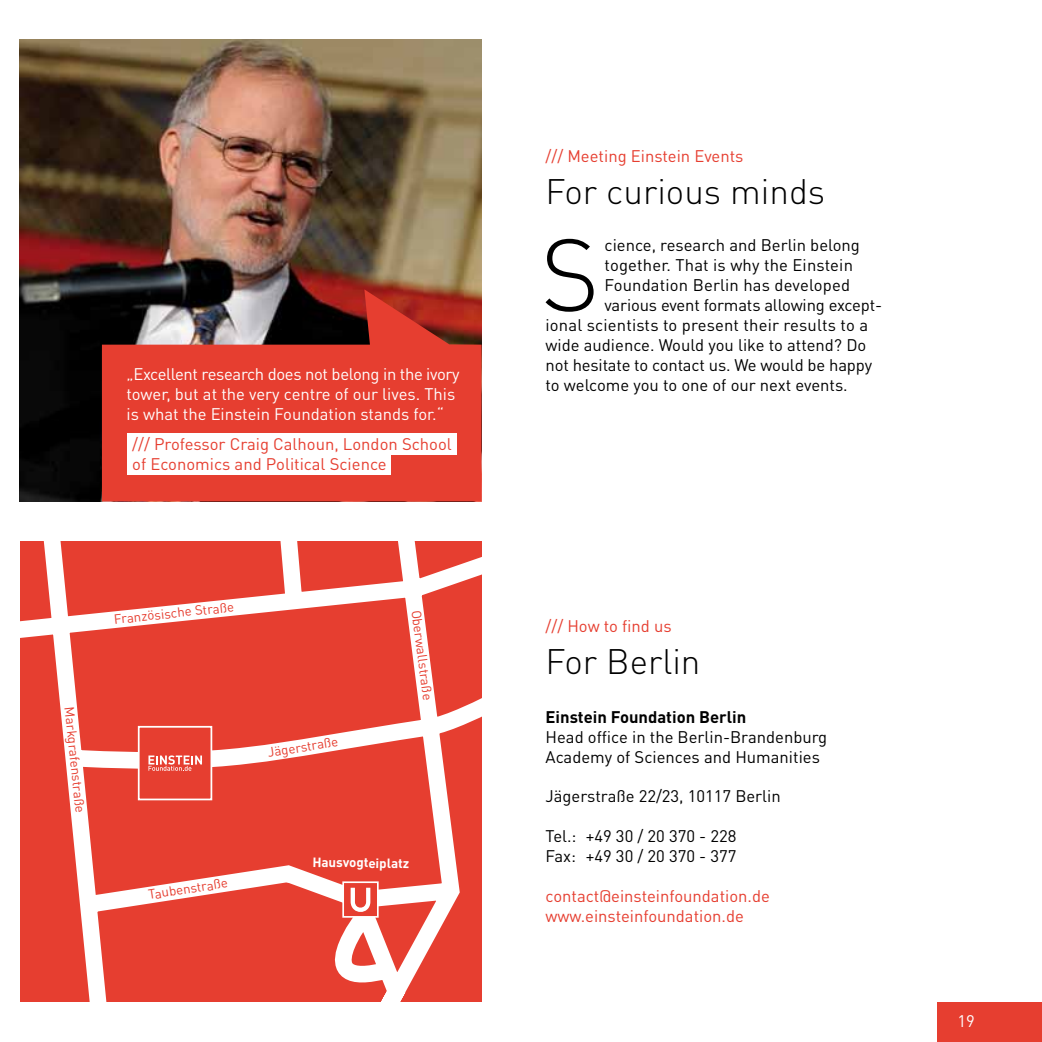
<style>
.page{position:relative;width:1042px;height:1042px;background:#fff}
.page>*{position:absolute;margin:0;border:0;box-sizing:border-box;transform-origin:0 0}
.t1{font:300 100.62px "DIN Pro";color:#000}
.t2{font:300 35px "DIN Pro";color:#000}
.t3{font:16.62px/19.9px "DIN Pro";color:#000}
.t4{font:16.62px/19.9px "DIN Pro";color:#e63e30}
.t5{font:16.62px/19.9px "DIN Pro";letter-spacing:-.005em;color:#fff}
.t6{font:700 16.62px "DIN Pro";color:#000}
.t7{font:13.3px "DIN Pro";color:#e63e30}
.t8{font:700 13.3px "DIN Pro";color:#fff}
</style>
<div class="page">
<img style="left:20px;top:40px;width:461px;height:461px">
<svg style="left:102px;top:289px;width:379px;height:212px;background:#c24035"></svg>
<svg style="left:20px;top:541px;width:461px;height:461px"></svg>
<div style="left:938px;top:1002px;width:104px;height:40px;background:#e63e30"></div>
<div style="left:127px;top:433px;width:329px;height:21px;background:#fff"></div>
<div style="left:127px;top:453px;width:264px;height:21px;background:#fff"></div>
<div style="left:138px;top:726px;width:74px;height:74px;background:#e63e30;border:2px solid #fff"></div>
<svg style="left:148px;top:755px;width:54px;height:16px"></svg>
<div style="left:342px;top:881px;width:37px;height:36px;background:#e63e30;border:2px solid #fff"></div>
<svg style="left:351px;top:888px;width:19px;height:27px"></svg>
<p class="t5" style="left:126px;top:363px;width:335px">„Excellent research does not belong in the ivory tower, but at the very centre of our lives. This is what the Einstein Foundation stands for.“</p>
<p class="t4" style="left:132px;top:433px;width:321px">/// Professor Craig Calhoun, London School of Economics and Political Science</p>
<p class="t7" style="left:113px;top:610px;width:122px;rotate:-6deg">Französische Straße</p>
<p class="t7" style="left:78px;top:706px;width:108px;rotate:84deg">Markgrafenstraße</p>
<p class="t7" style="left:147px;top:886px;width:82px;rotate:-9deg">Taubenstraße</p>
<p class="t7" style="left:266px;top:743px;width:73px;rotate:-9deg">Jägerstraße</p>
<p class="t7" style="left:426px;top:609px;width:92px;rotate:83deg">Oberwallstraße</p>
<p class="t8" style="left:313px;top:853px;width:98px;rotate:1deg">Hausvogteiplatz</p>
<p class="t4" style="left:545px;top:145px;width:199px">/// Meeting Einstein Events</p>
<h2 class="t2" style="left:545px;top:167px;width:281px">For curious minds</h2>
<h1 class="t1" style="left:540px;top:206px;width:61px">S</h1>
<p class="t3" style="left:604px;top:235px;width:257px">cience, research and Berlin belong</p>
<p class="t3" style="left:604px;top:254px;width:250px">together. That is why the Einstein</p>
<p class="t3" style="left:604px;top:274px;width:247px">Foundation Berlin has developed</p>
<p class="t3" style="left:604px;top:294px;width:279px">various event formats allowing except-</p>
<p class="t3" style="left:545px;top:314px;width:324px">ional scientists to present their results to a</p>
<p class="t3" style="left:545px;top:334px;width:322px">wide audience. Would you like to attend? Do</p>
<p class="t3" style="left:545px;top:354px;width:328px">not hesitate to contact us. We would be happy</p>
<p class="t3" style="left:545px;top:374px;width:304px">to welcome you to one of our next events.</p>
<p class="t4" style="left:545px;top:616px;width:128px">/// How to find us</p>
<h2 class="t2" style="left:545px;top:638px;width:156px">For Berlin</h2>
<p class="t6" style="left:545px;top:705px;width:202px">Einstein Foundation Berlin</p>
<p class="t3" style="left:545px;top:726px;width:283px">Head office in the Berlin-Brandenburg<br>Academy of Sciences and Humanities</p>
<p class="t3" style="left:545px;top:786px;width:237px">Jägerstraße 22/23, 10117 Berlin</p>
<p class="t3" style="left:545px;top:825px;width:192px">Tel.: +49 30 / 20 370 - 228<br>Fax: +49 30 / 20 370 - 377</p>
<p class="t4" style="left:545px;top:885px;width:226px">contact@einsteinfoundation.de www.einsteinfoundation.de</p>
<p class="t5" style="left:957px;top:1010px;width:19px">19</p>
</div>
